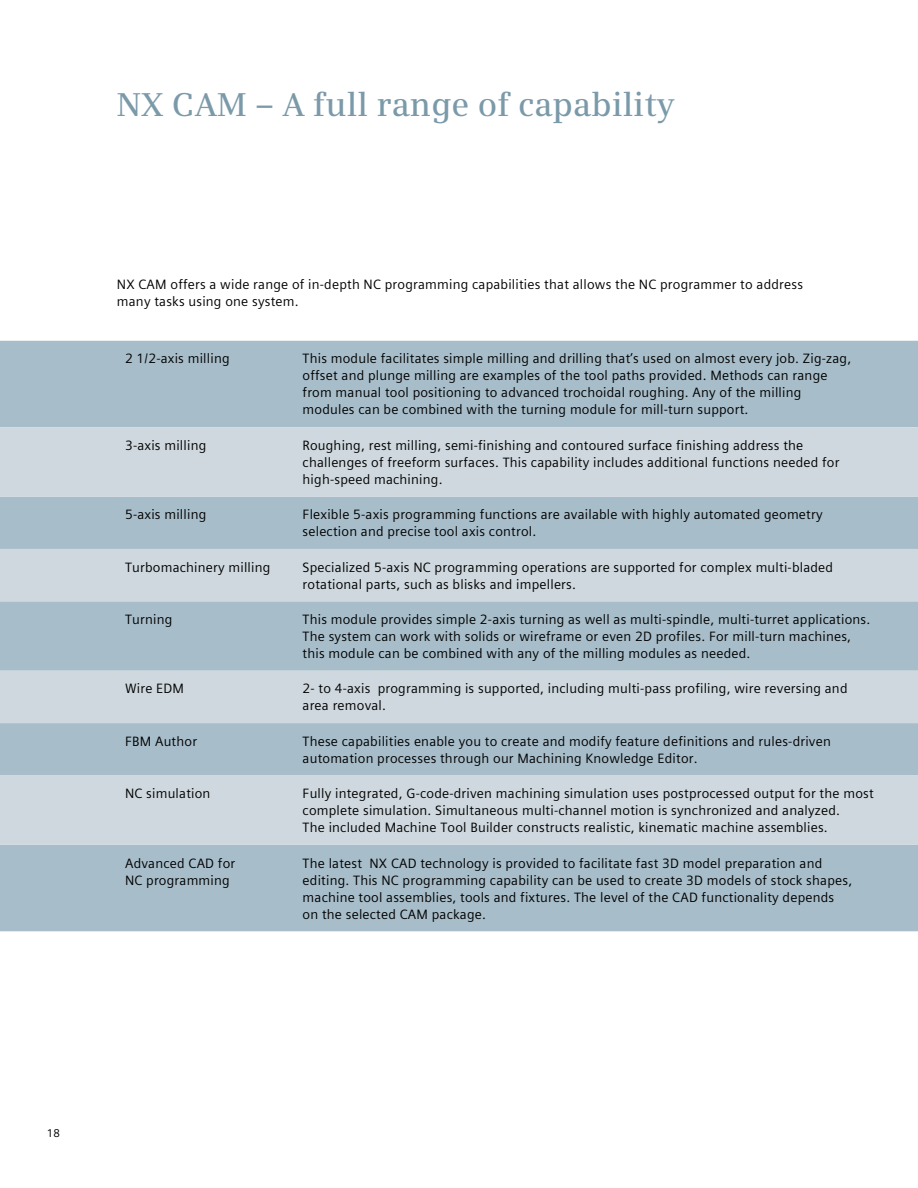
<style>
.page{position:relative;width:918px;height:1188px;background:#fff}
.page>*{position:absolute;margin:0;border:0;box-sizing:border-box;transform-origin:0 0}
._01__Headline__22pt{font:600 33px "Siemens Serif";letter-spacing:.005em;color:#7b9aa9}
._03__Copy_Roman__9pt{font:13.5px/17px "Siemens Sans Global";letter-spacing:.015em;color:#000}
.Chart_text{font:13.5px/17px "Siemens Sans Global";letter-spacing:.015em;color:#000}
.t1{font:11.25px "Siemens Sans Global";color:#000}
</style>
<div class="page">
<div style="left:0;top:341px;width:918px;height:590px;background:#a7bdc9"></div>
<svg style="left:0;top:427px;width:918px;height:418px;background:#bdccd5"></svg>
<p class="_01__Headline__22pt" style="left:117px;top:86px;width:559px">NX CAM – A full range of capability</p>
<p class="_03__Copy_Roman__9pt" style="left:117px;top:276px;width:688px">NX CAM offers a wide range of in-depth NC programming capabilities that allows the NC programmer to address many tasks using one system.</p>
<p class="Chart_text" style="left:125px;top:350px;width:106px">2 1/2-axis milling</p>
<p class="_03__Copy_Roman__9pt" style="left:303px;top:350px;width:550px">This module facilitates simple milling and drilling that’s used on almost every job. Zig-zag, offset and plunge milling are examples of the tool paths provided. Methods can range from manual tool positioning to advanced trochoidal roughing. Any of the milling modules can be combined with the turning module for mill-turn support.</p>
<p class="Chart_text" style="left:125px;top:437px;width:83px">3-axis milling</p>
<p class="_03__Copy_Roman__9pt" style="left:303px;top:437px;width:538px">Roughing, rest milling, semi-finishing and contoured surface finishing address the challenges of freeform surfaces. This capability includes additional functions needed for high-speed machining.</p>
<p class="Chart_text" style="left:125px;top:506px;width:83px">5-axis milling</p>
<p class="_03__Copy_Roman__9pt" style="left:303px;top:506px;width:522px">Flexible 5-axis programming functions are available with highly automated geometry selection and precise tool axis control.</p>
<p class="Chart_text" style="left:125px;top:559px;width:147px">Turbomachinery milling</p>
<p class="_03__Copy_Roman__9pt" style="left:303px;top:559px;width:532px">Specialized 5-axis NC programming operations are supported for complex multi-bladed rotational parts, such as blisks and impellers.</p>
<p class="Chart_text" style="left:125px;top:611px;width:49px">Turning</p>
<p class="_03__Copy_Roman__9pt" style="left:303px;top:611px;width:569px">This module provides simple 2-axis turning as well as multi-spindle, multi-turret applications.<br>The system can work with solids or wireframe or even 2D profiles. For mill-turn machines, this module can be combined with any of the milling modules as needed.</p>
<p class="Chart_text" style="left:125px;top:680px;width:61px">Wire EDM</p>
<p class="_03__Copy_Roman__9pt" style="left:303px;top:680px;width:546px">2- to 4-axis programming is supported, including multi-pass profiling, wire reversing and area removal.</p>
<p class="Chart_text" style="left:125px;top:733px;width:74px">FBM Author</p>
<p class="_03__Copy_Roman__9pt" style="left:303px;top:733px;width:530px">These capabilities enable you to create and modify feature definitions and rules-driven automation processes through our Machining Knowledge Editor.</p>
<p class="Chart_text" style="left:125px;top:785px;width:87px">NC simulation</p>
<p class="_03__Copy_Roman__9pt" style="left:303px;top:785px;width:573px">Fully integrated, G-code-driven machining simulation uses postprocessed output for the most complete simulation. Simultaneous multi-channel motion is synchronized and analyzed.<br>The included Machine Tool Builder constructs realistic, kinematic machine assemblies.</p>
<p class="Chart_text" style="left:125px;top:855px;width:112px">Advanced CAD for<br>NC programming</p>
<p class="_03__Copy_Roman__9pt" style="left:303px;top:855px;width:551px">The latest NX CAD technology is provided to facilitate fast 3D model preparation and editing. This NC programming capability can be used to create 3D models of stock shapes, machine tool assemblies, tools and fixtures. The level of the CAD functionality depends on the selected CAM package.</p>
<p class="t1" style="left:47px;top:1124px;width:15px">18</p>
</div>
